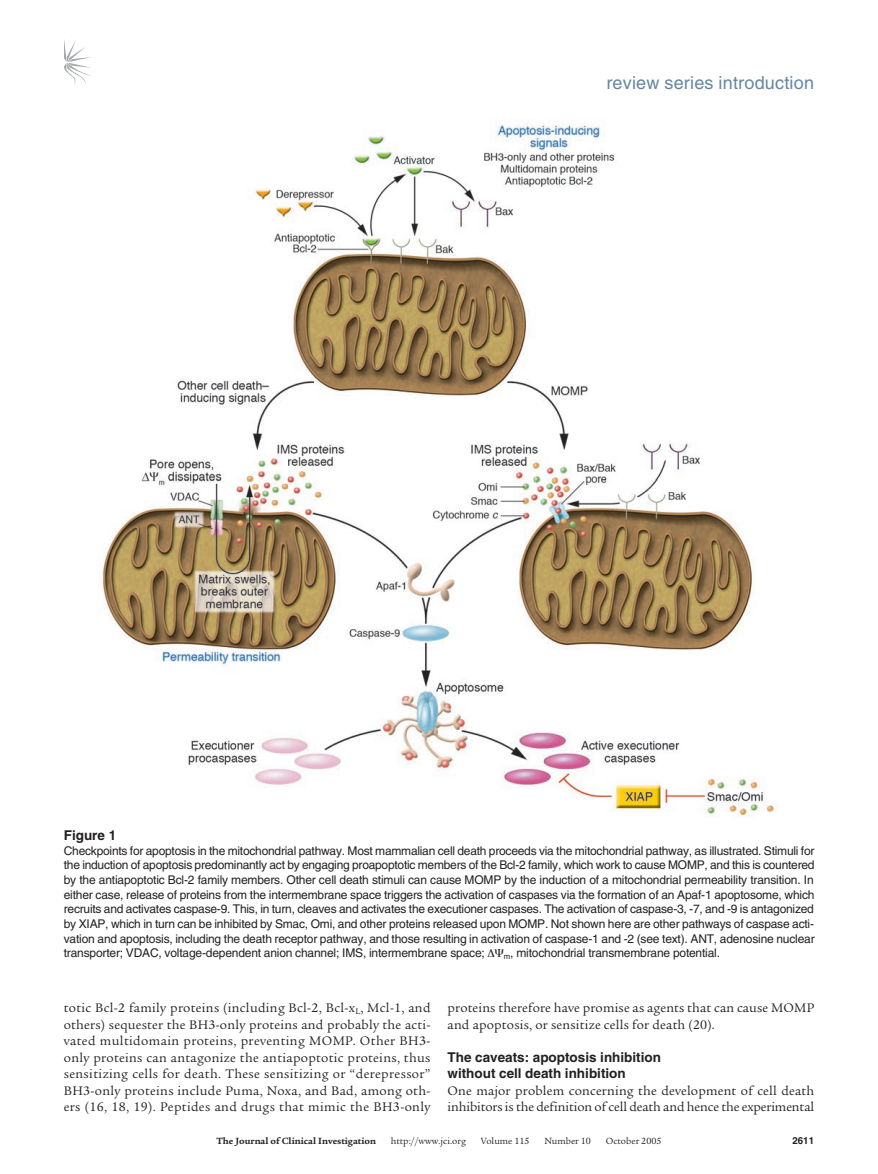
<style>
.page{position:relative;width:878px;height:1174px;background:#fff}
.page>*{position:absolute;margin:0;border:0;box-sizing:border-box;transform-origin:0 0}
.t1{font:18px "Helvetica LT Std";letter-spacing:.01em;color:#6686a1}
.t2{font:13.5px/16.5px "Legacy Serif Std";letter-spacing:.015em;color:#231f20;text-align:justify}
.t3{font:13.5px/16.5px "Legacy Serif Std";letter-spacing:-.01em;color:#231f20}
.t4{font:700 13.5px/16.5px "Helvetica LT Std";color:#231f20}
.t5{font:12px/14.7px "Helvetica LT Std";letter-spacing:-.015em;color:#231f20;text-align:justify}
.t6{font:9.75px "Legacy Serif Std";color:#231f20}
.t7{font:700 9.75px "Legacy Serif Std";color:#231f20}
.t8{font:700 9.75px "Helvetica LT Std";color:#231f20}
</style>
<div class="page">
<svg style="left:64px;top:39px;width:27px;height:46px"></svg>
<img style="left:102px;top:122px;width:674px;height:695px">
<h1 class="t1" style="left:606px;top:72px;width:209px">review series introduction</h1>
<p class="t4" style="left:64px;top:827px;width:54px">Figure 1</p>
<p class="t5" style="left:64px;top:843px;width:752px">Checkpoints for apoptosis in the mitochondrial pathway. Most mammalian cell death proceeds via the mitochondrial pathway, as illustrated. Stimuli for the induction of apoptosis predominantly act by engaging proapoptotic members of the Bcl-2 family, which work to cause MOMP, and this is countered by the antiapoptotic Bcl-2 family members. Other cell death stimuli can cause MOMP by the induction of a mitochondrial permeability transition. In either case, release of proteins from the intermembrane space triggers the activation of caspases via the formation of an Apaf-1 apoptosome, which recruits and activates caspase-9. This, in turn, cleaves and activates the executioner caspases. The activation of caspase-3, -7, and -9 is antagonized by XIAP, which in turn can be inhibited by Smac, Omi, and other proteins released upon MOMP. Not shown here are other pathways of caspase acti&shy;vation and apoptosis, including the death receptor pathway, and those resulting in activation of caspase-1 and -2 (see text). ANT, adenosine nuclear transporter; VDAC, voltage-dependent anion channel; IMS, intermembrane space; ∆ <sub>m</sub>, mitochondrial transmembrane potential.</p>
<p class="t2" style="left:64px;top:999px;width:368px">totic Bcl-2 family proteins (including Bcl-2, Bcl-x<sub>L</sub>, Mcl-1, and others) sequester the BH3-only proteins and probably the acti&shy;vated multidomain proteins, preventing MOMP. Other BH3- only proteins can antagonize the antiapoptotic proteins, thus sensitizing cells for death. These sensitizing or “derepressor” BH3-only proteins include Puma, Noxa, and Bad, among oth&shy;ers (16, 18, 19). Peptides and drugs that mimic the BH3-only</p>
<p class="t2" style="left:447px;top:999px;width:368px">proteins therefore have promise as agents that can cause MOMP and apoptosis, or sensitize cells for death (20).</p>
<p class="t4" style="left:447px;top:1048px;width:215px">The caveats: apoptosis inhibition without cell death inhibition</p>
<p class="t3" style="left:447px;top:1082px;width:368px">One major problem concerning the development of cell death inhibitors is the definition of cell death and hence the experimental</p>
<p class="t7" style="left:216px;top:1135px;width:161px">The Journal of Clinical Investigation</p>
<p class="t6" style="left:391px;top:1135px;width:77px">http://www.jci.org</p>
<p class="t6" style="left:480px;top:1135px;width:50px">Volume 115</p>
<p class="t6" style="left:544px;top:1135px;width:48px">Number 10</p>
<p class="t6" style="left:605px;top:1135px;width:57px">October 2005</p>
<p class="t8" style="left:792px;top:1134px;width:23px">2611</p>
</div>
